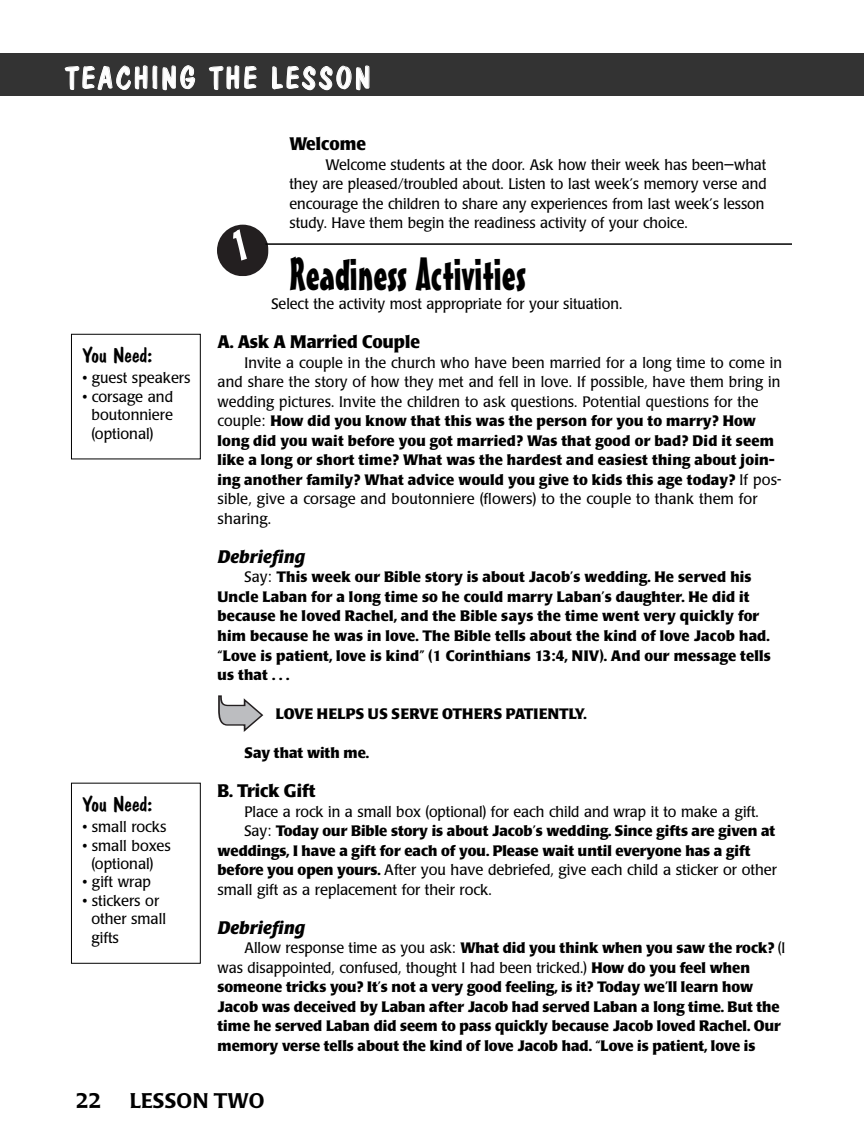
<style>
.page{position:relative;width:864px;height:1148px;background:#fff}
.page>*{position:absolute;margin:0;border:0;box-sizing:border-box;transform-origin:0 0}
.t1{font:45px "Mister Earl BT";color:#000}
.t2{font:30px "Dom Casual D";letter-spacing:.1em;color:#fff}
.t3{font:21px "Dom Casual D";color:#000;scale:1.05 1}
.t4{font:500 21px "Poppl Laudatio";letter-spacing:.01em;color:#000}
.t5{font:700 18px "Poppl Laudatio";color:#000;scale:.95 1}
.t6{font:italic 700 18px "Poppl Laudatio";color:#000}
.t7{font:700 15px/19.5px "Poppl Laudatio";color:#000}
.t8{font:15px/19.5px "Poppl Laudatio";color:#000;scale:.95 1}
.t9{font:15px/18.3px "Poppl Laudatio";color:#000;text-align:justify}
.s1{font-weight:700}
.s2{font-weight:400}
</style>
<div class="page">
<hr style="left:266px;top:243px;width:526px;height:2px;background:#000">
<div style="left:0;top:53px;width:864px;height:43px;background:#333"></div>
<svg style="left:64px;top:65px;width:132px;height:26px"></svg>
<svg style="left:208px;top:65px;width:49px;height:25px"></svg>
<svg style="left:272px;top:65px;width:98px;height:26px"></svg>
<div style="left:71px;top:334px;width:130px;height:125px;border:1px solid #000"></div>
<svg style="left:218px;top:695px;width:45px;height:37px"></svg>
<div style="left:71px;top:782px;width:130px;height:181px;border:1px solid #000"></div>
<svg style="left:217px;top:225px;width:52px;height:51px"></svg>
<h2 class="t2" style="left:65px;top:60px;width:306px">TEACHING THE LESSON</h2>
<h3 class="t3" style="left:82px;top:343px;width:68px">You Need:</h3>
<p class="t9" style="left:82px;top:370px;width:110px">• guest speakers</p>
<p class="t9" style="left:91px;top:389px;width:83px;text-indent:-9px">• corsage and boutonniere (optional)</p>
<h3 class="t3" style="left:82px;top:791px;width:68px">You Need:</h3>
<p class="t9" style="left:82px;top:819px;width:86px">• small rocks</p>
<p class="t9" style="left:82px;top:837px;width:90px;text-align:center">• small boxes (optional)</p>
<p class="t9" style="left:82px;top:874px;width:70px">• gift wrap</p>
<p class="t9" style="left:91px;top:893px;width:76px;text-align:left;text-indent:-9px">• stickers or other small gifts</p>
<p class="t5" style="left:290px;top:137px;width:82px">Welcome</p>
<p class="t8" style="left:290px;top:156px;width:504px;text-indent:36px">Welcome students at the door. Ask how their week has been—what they are pleased/troubled about. Listen to last week’s memory verse and encourage the children to share any experiences from last week’s lesson study. Have them begin the readiness activity of your choice.</p>
<h1 class="t1" style="left:290px;top:257px;width:238px">Readiness Activities</h1>
<p class="t8" style="left:272px;top:296px;width:371px">Select the activity most appropriate for your situation.</p>
<p class="t5" style="left:218px;top:335px;width:215px">A. Ask A Married Couple</p>
<p class="t8" style="left:217px;top:354px;width:596px;text-indent:27px">Invite a couple in the church who have been married for a long time to come in and share the story of how they met and fell in love. If possible, have them bring in wedding pictures. Invite the children to ask questions. Potential questions for the couple: <span class="s1">How did you know that this was the person for you to marry? How long did you wait before you got married? Was that good or bad? Did it seem like a long or short time? What was the hardest and easiest thing about join&shy;ing another family? What advice would you give to kids this age today?</span> If pos&shy;sible, give a corsage and boutonniere (flowers) to the couple to thank them for sharing.</p>
<p class="t6" style="left:218px;top:549px;width:89px">Debriefing</p>
<p class="t7" style="left:218px;top:569px;width:555px;text-indent:27px"><span class="s2">Say:</span> This week our Bible story is about Jacob’s wedding. He served his Uncle Laban for a long time so he could marry Laban’s daughter. He did it because he loved Rachel, and the Bible says the time went very quickly for him because he was in love. The Bible tells about the kind of love Jacob had. “Love is patient, love is kind” (1 Corinthians 13:4, NIV). And our message tells us that . . .</p>
<p class="t7" style="left:276px;top:705px;width:312px">LOVE HELPS US SERVE OTHERS PATIENTLY.</p>
<p class="t7" style="left:245px;top:744px;width:126px">Say that with me.</p>
<p class="t5" style="left:218px;top:783px;width:105px">B. Trick Gift</p>
<p class="t8" style="left:244px;top:803px;width:543px">Place a rock in a small box (optional) for each child and wrap it to make a gift.</p>
<p class="t7" style="left:244px;top:822px;width:532px"><span class="s2">Say:</span> Today our Bible story is about Jacob’s wedding. Since gifts are given at</p>
<p class="t7" style="left:218px;top:842px;width:535px">weddings, I have a gift for each of you. Please wait until everyone has a gift</p>
<p class="t9" style="left:218px;top:862px;width:561px"><span class="s1">before you open yours.</span> After you have debriefed, give each child a sticker or other</p>
<p class="t9" style="left:218px;top:881px;width:276px">small gift as a replacement for their rock.</p>
<p class="t6" style="left:218px;top:920px;width:89px">Debriefing</p>
<p class="t7" style="left:218px;top:939px;width:569px;text-indent:27px"><span class="s2">Allow response time as you ask:</span> What did you think when you saw the rock? <span class="s2">(I was disappointed, confused, thought I had been tricked.)</span> How do you feel when someone tricks you? It’s not a very good feeling, is it? Today we’ll learn how Jacob was deceived by Laban after Jacob had served Laban a long time. But the time he served Laban did seem to pass quickly because Jacob loved Rachel. Our memory verse tells about the kind of love Jacob had. “Love is patient, love is</p>
<h3 class="t4" style="left:76px;top:1092px;width:27px">22</h3>
<h3 class="t4" style="left:130px;top:1092px;width:136px">LESSON TWO</h3>
</div>
